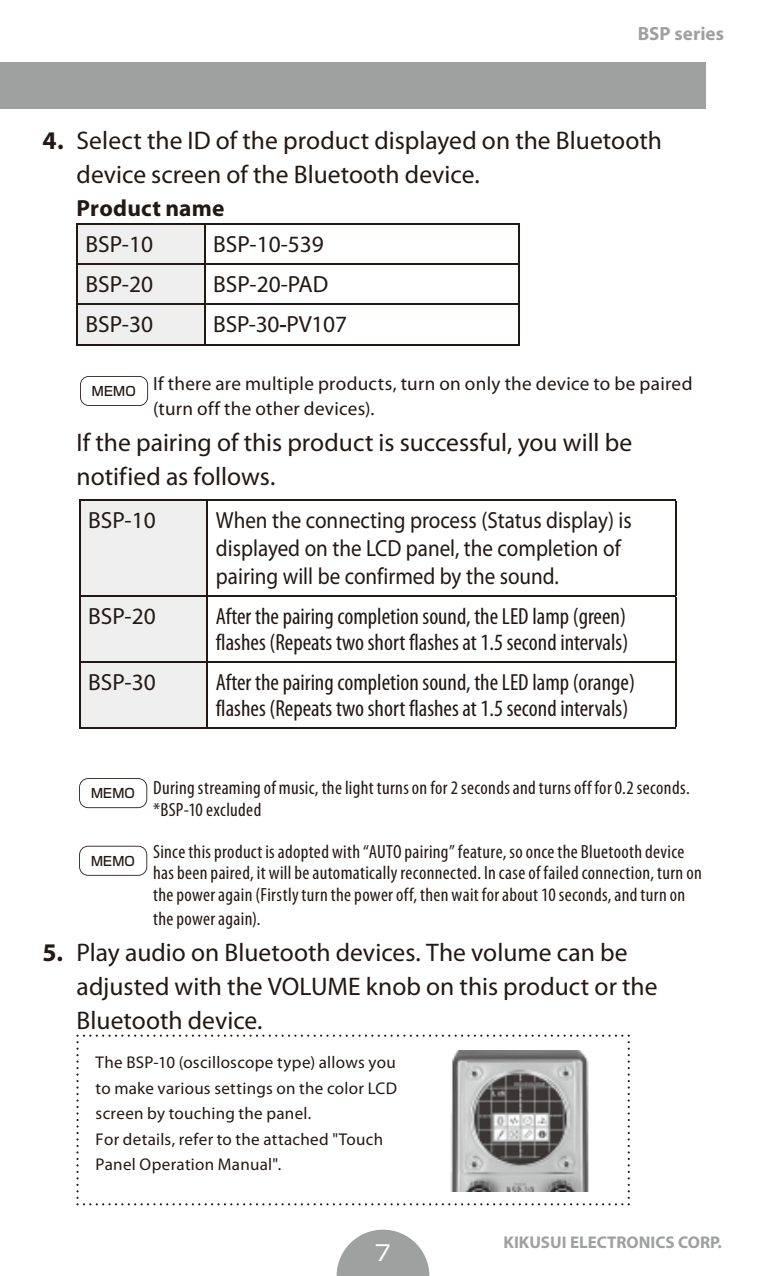
<style>
.page{position:relative;width:766px;height:1276px;background:#fff}
.page>*{position:absolute;margin:0;border:0;box-sizing:border-box;transform-origin:0 0}
.t1{font:25.5px/33.9px "Myriad Pro";color:#221815}
.t2{font:condensed 23.4px/25.5px "Myriad Pro";color:#221815}
.t3{font:23.4px/27.6px "Myriad Pro";color:#221815;scale:.9 1}
.t4{font:23.4px "Myriad Pro";color:#221815}
.t5{font:700 23.4px "Myriad Pro";letter-spacing:.01em;color:#221815}
.t6{font:21.3px "Shin Go";color:#fff}
.t7{font:condensed 19.2px/21.3px "Myriad Pro";letter-spacing:.02em;color:#221815}
.t8{font:19.2px/24.6px "Myriad Pro";letter-spacing:.015em;color:#221815}
.t9{font:700 19.2px "Myriad Pro";color:#9fa0a0}
.t10{font:17.1px/25.5px "Myriad Pro";letter-spacing:.02em;color:#221815}
.t11{font:700 17.1px "Myriad Pro";color:#9fa0a0}
.t12{font:500 12.9px "Shin Go";letter-spacing:.02em;color:#221815}
.s1{font-weight:700}
.s2{font-family:"Shin Go"}
</style>
<div class="page">
<svg style="left:336px;top:1229px;width:93px;height:47px"></svg>
<div style="left:0;top:62px;width:706px;height:46px;background:#9fa0a0"></div>
<svg style="left:79px;top:778px;width:68px;height:30px"></svg>
<svg style="left:79px;top:846px;width:68px;height:29px"></svg>
<svg style="left:80px;top:376px;width:68px;height:30px"></svg>
<div style="left:80px;top:501px;width:127px;height:226px;background:#efefef"></div>
<hr style="left:79px;top:500px;width:128px;height:1px;background:#221815">
<hr style="left:79px;top:501px;width:1px;height:94px;background:#221815">
<hr style="left:207px;top:500px;width:469px;height:1px;background:#221815">
<hr style="left:207px;top:501px;width:1px;height:94px;background:#221815">
<hr style="left:674px;top:501px;width:2px;height:94px;background:#221815">
<hr style="left:79px;top:595px;width:128px;height:2px;background:#221815">
<hr style="left:79px;top:597px;width:1px;height:64px;background:#221815">
<hr style="left:207px;top:595px;width:469px;height:2px;background:#221815">
<hr style="left:207px;top:597px;width:1px;height:64px;background:#221815">
<hr style="left:674px;top:597px;width:2px;height:64px;background:#221815">
<hr style="left:79px;top:661px;width:128px;height:1px;background:#221815">
<hr style="left:79px;top:662px;width:1px;height:65px;background:#221815">
<hr style="left:207px;top:661px;width:469px;height:1px;background:#221815">
<hr style="left:207px;top:662px;width:1px;height:65px;background:#221815">
<hr style="left:674px;top:662px;width:2px;height:65px;background:#221815">
<hr style="left:79px;top:727px;width:128px;height:1px;background:#221815">
<hr style="left:207px;top:727px;width:469px;height:1px;background:#221815">
<div style="left:78px;top:224px;width:126px;height:120px;background:#efefef"></div>
<hr style="left:76px;top:223px;width:129px;height:1px;background:#221815">
<hr style="left:76px;top:224px;width:2px;height:39px;background:#221815">
<hr style="left:205px;top:223px;width:314px;height:1px;background:#221815">
<hr style="left:204px;top:224px;width:1px;height:39px;background:#221815">
<hr style="left:518px;top:224px;width:1px;height:39px;background:#221815">
<hr style="left:76px;top:263px;width:129px;height:1px;background:#221815">
<hr style="left:76px;top:264px;width:2px;height:40px;background:#221815">
<hr style="left:205px;top:263px;width:314px;height:1px;background:#221815">
<hr style="left:204px;top:264px;width:1px;height:40px;background:#221815">
<hr style="left:518px;top:264px;width:1px;height:40px;background:#221815">
<hr style="left:76px;top:304px;width:129px;height:1px;background:#221815">
<hr style="left:76px;top:305px;width:2px;height:39px;background:#221815">
<hr style="left:205px;top:304px;width:314px;height:1px;background:#221815">
<hr style="left:204px;top:305px;width:1px;height:39px;background:#221815">
<hr style="left:518px;top:305px;width:1px;height:39px;background:#221815">
<hr style="left:76px;top:344px;width:129px;height:1px;background:#221815">
<hr style="left:205px;top:344px;width:314px;height:1px;background:#221815">
<svg style="left:76px;top:1034px;width:553px;height:171px"></svg>
<img style="left:429px;top:1050px;width:177px;height:141px">
<p class="t9" style="left:637px;top:23px;width:88px">BSP series</p>
<h1 class="t1" style="left:77px;top:124px;width:586px;text-indent:-34px"><span class="s1">4.</span> Select the ID of the product displayed on the Bluetooth device screen of the Bluetooth device.</h1>
<p class="t5" style="left:77px;top:195px;width:149px">Product name</p>
<p class="t4" style="left:86px;top:231px;width:69px">BSP-10</p>
<p class="t4" style="left:213px;top:231px;width:112px">BSP-10-539</p>
<p class="t4" style="left:86px;top:271px;width:69px">BSP-20</p>
<p class="t4" style="left:213px;top:271px;width:116px">BSP-20-PAD</p>
<p class="t4" style="left:86px;top:312px;width:69px">BSP-30</p>
<p class="t4" style="left:213px;top:312px;width:135px">BSP-30<span class="s2">-</span>PV107</p>
<p class="t8" style="left:153px;top:372px;width:540px">If there are multiple products, turn on only the device to be paired (turn off the other devices).</p>
<h1 class="t1" style="left:77px;top:426px;width:557px">If the pairing of this product is successful, you will be notified as follows.</h1>
<p class="t12" style="left:92px;top:382px;width:46px">MEMO</p>
<p class="t4" style="left:88px;top:508px;width:69px">BSP-10</p>
<p class="t3" style="left:216px;top:507px;width:463px">When the connecting process (Status display) is displayed on the LCD panel, the completion of pairing will be confirmed by the sound.</p>
<p class="t4" style="left:88px;top:603px;width:69px">BSP-20</p>
<p class="t2" style="left:216px;top:604px;width:413px">After the pairing completion sound, the LED lamp (green) flashes (Repeats two short flashes at 1.5 second intervals)</p>
<p class="t4" style="left:88px;top:669px;width:69px">BSP-30</p>
<p class="t2" style="left:216px;top:670px;width:420px">After the pairing completion sound, the LED lamp (orange) flashes (Repeats two short flashes at 1.5 second intervals)</p>
<p class="t7" style="left:153px;top:778px;width:538px">During streaming of music, the light turns on for 2 seconds and turns off for 0.2 seconds. *BSP-10 excluded</p>
<p class="t7" style="left:153px;top:841px;width:550px">Since this product is adopted with “AUTO pairing” feature, so once the Bluetooth device has been paired, it will be automatically reconnected. In case of failed connection, turn on the power again (Firstly turn the power off, then wait for about 10 seconds, and turn on</p>
<p class="t7" style="left:153px;top:908px;width:109px">the power again).</p>
<h1 class="t1" style="left:77px;top:936px;width:582px;text-indent:-34px"><span class="s1">5.</span> Play audio on Bluetooth devices. The volume can be adjusted with the VOLUME knob on this product or the<br>Bluetooth device.</h1>
<p class="t12" style="left:91px;top:784px;width:46px">MEMO</p>
<p class="t12" style="left:91px;top:852px;width:46px">MEMO</p>
<p class="t10" style="left:96px;top:1050px;width:303px">The BSP-10 (oscilloscope type) allows you to make various settings on the color LCD screen by touching the panel.<br>For details, refer to the attached "Touch Panel Operation Manual".</p>
<p class="t6" style="left:375px;top:1239px;width:18px">7</p>
<p class="t11" style="left:503px;top:1232px;width:220px">KIKUSUI ELECTRONICS CORP.</p>
</div>
